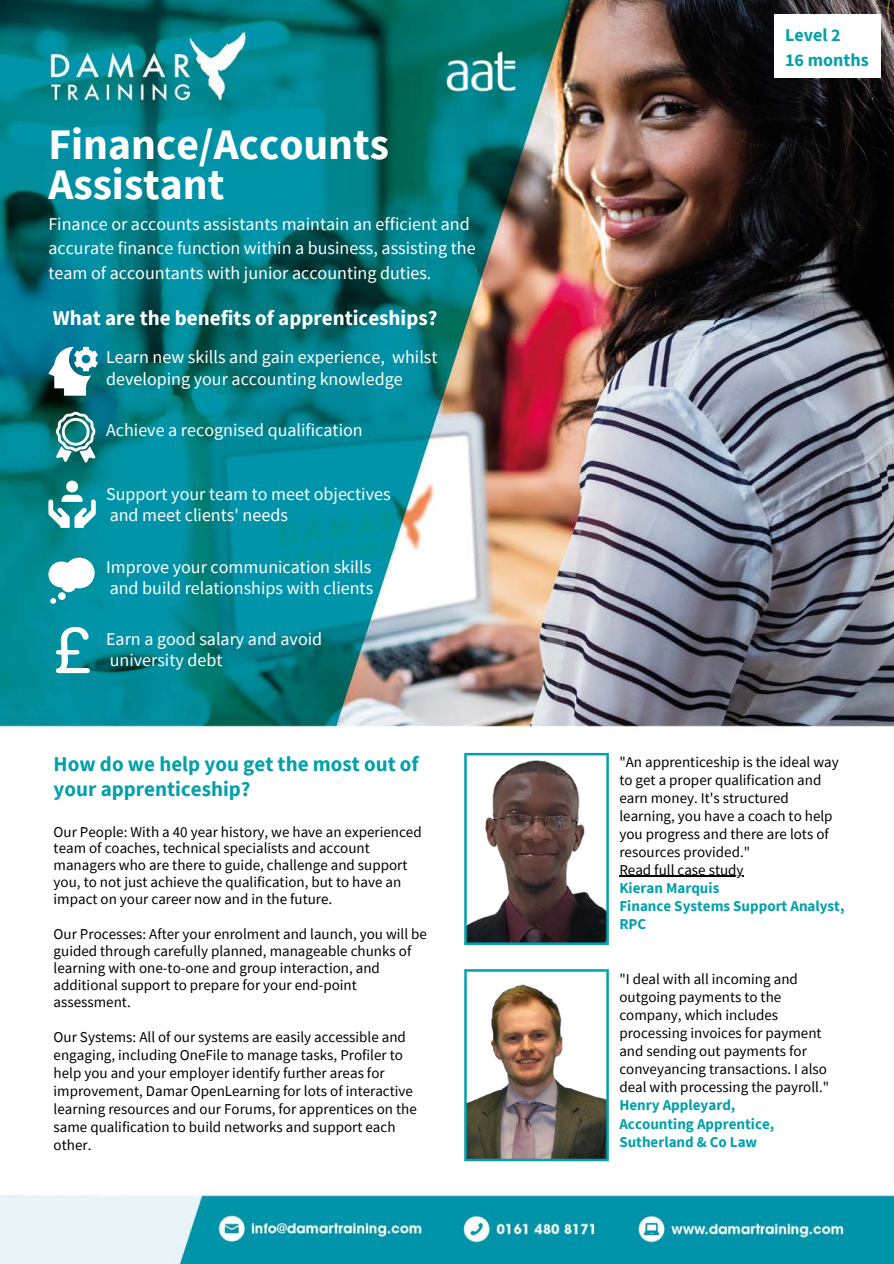
<style>
.page{position:relative;width:894px;height:1264px;background:#fff}
.page>*{position:absolute;margin:0;border:0;box-sizing:border-box;transform-origin:0 0}
.t1{font:700 43.5px "Source Sans Pro";color:#fff}
.t2{font:700 21px/24.8px "Source Sans Pro";color:#04a1aa}
.t3{font:700 21px "Source Sans Pro";color:#fff}
.t4{font:18px/21.5px "Source Sans Pro";color:#fff}
.t5{font:700 18px "Source Sans Pro";color:#04a1aa}
.t6{font:15px/18px "Source Sans Pro";color:#000}
.t7{font:700 15px/18px "Source Sans Pro";color:#04a1aa}
</style>
<div class="page">
<img style="left:0;top:0;width:893px;height:1263px">
<svg style="left:464px;top:753px;width:144px;height:192px"></svg>
<img style="left:464px;top:969px;width:144px;height:192px">
<div style="left:774px;top:14px;width:106px;height:64px;background:#fff"></div>
<img style="left:443px;top:48px;width:77px;height:51px">
<hr style="left:619px;top:875px;width:124px;height:2px;background:#000">
<svg style="left:56px;top:627px;width:34px;height:46px"></svg>
<svg style="left:48px;top:347px;width:50px;height:48px"></svg>
<svg style="left:56px;top:412px;width:39px;height:50px"></svg>
<svg style="left:48px;top:557px;width:47px;height:47px"></svg>
<svg style="left:48px;top:480px;width:48px;height:48px"></svg>
<p class="t1" style="left:48px;top:116px;width:342px">Finance/Accounts</p>
<p class="t1" style="left:48px;top:156px;width:177px">Assistant</p>
<p class="t4" style="left:48px;top:211px;width:428px;line-height:24.8px">Finance or accounts assistants maintain an efficient and accurate finance function within a business, assisting the team of accountants with junior accounting duties.</p>
<p class="t3" style="left:53px;top:304px;width:386px">What are the benefits of apprenticeships?</p>
<p class="t4" style="left:106px;top:346px;width:333px">Learn new skills and gain experience, whilst developing your accounting knowledge</p>
<p class="t4" style="left:106px;top:419px;width:258px">Achieve a recognised qualification</p>
<p class="t4" style="left:106px;top:482px;width:286px">Support your team to meet objectives and meet clients' needs</p>
<p class="t4" style="left:106px;top:555px;width:268px">Improve your communication skills and build relationships with clients</p>
<p class="t4" style="left:106px;top:627px;width:217px">Earn a good salary and avoid university debt</p>
<p class="t2" style="left:54px;top:751px;width:366px">How do we help you get the most out of your apprenticeship?</p>
<p class="t6" style="left:54px;top:822px;width:369px;line-height:17px">Our People: With a 40 year history, we have an experienced team of coaches, technical specialists and account managers who are there to guide, challenge and support you, to not just achieve the qualification, but to have an impact on your career now and in the future.</p>
<p class="t6" style="left:54px;top:925px;width:375px;line-height:17px">Our Processes: After your enrolment and launch, you will be guided through carefully planned, manageable chunks of learning with one-to-one and group interaction, and additional support to prepare for your end-point assessment.</p>
<p class="t6" style="left:54px;top:1027px;width:364px">Our Systems: All of our systems are easily accessible and engaging, including OneFile to manage tasks, Profiler to help you and your employer identify further areas for improvement, Damar OpenLearning for lots of interactive learning resources and our Forums, for apprentices on the same qualification to build networks and support each other.</p>
<p class="t5" style="left:784px;top:23px;width:57px">Level 2</p>
<p class="t5" style="left:784px;top:48px;width:85px">16 months</p>
<p class="t6" style="left:619px;top:752px;width:221px">"An apprenticeship is the ideal way to get a proper qualification and earn money. It's structured learning, you have a coach to help you progress and there are lots of resources provided."</p>
<p class="t6" style="left:619px;top:860px;width:126px">Read full case study</p>
<p class="t7" style="left:619px;top:878px;width:101px">Kieran Marquis</p>
<p class="t7" style="left:619px;top:896px;width:226px">Finance Systems Support Analyst,<br>RPC</p>
<p class="t6" style="left:619px;top:970px;width:211px">"I deal with all incoming and outgoing payments to the company, which includes processing invoices for payment and sending out payments for conveyancing transactions. I also deal with processing the payroll."</p>
<p class="t7" style="left:619px;top:1096px;width:117px">Henry Appleyard,</p>
<p class="t7" style="left:619px;top:1114px;width:156px">Accounting Apprentice,</p>
<p class="t7" style="left:619px;top:1132px;width:139px">Sutherland &amp; Co Law</p>
</div>
